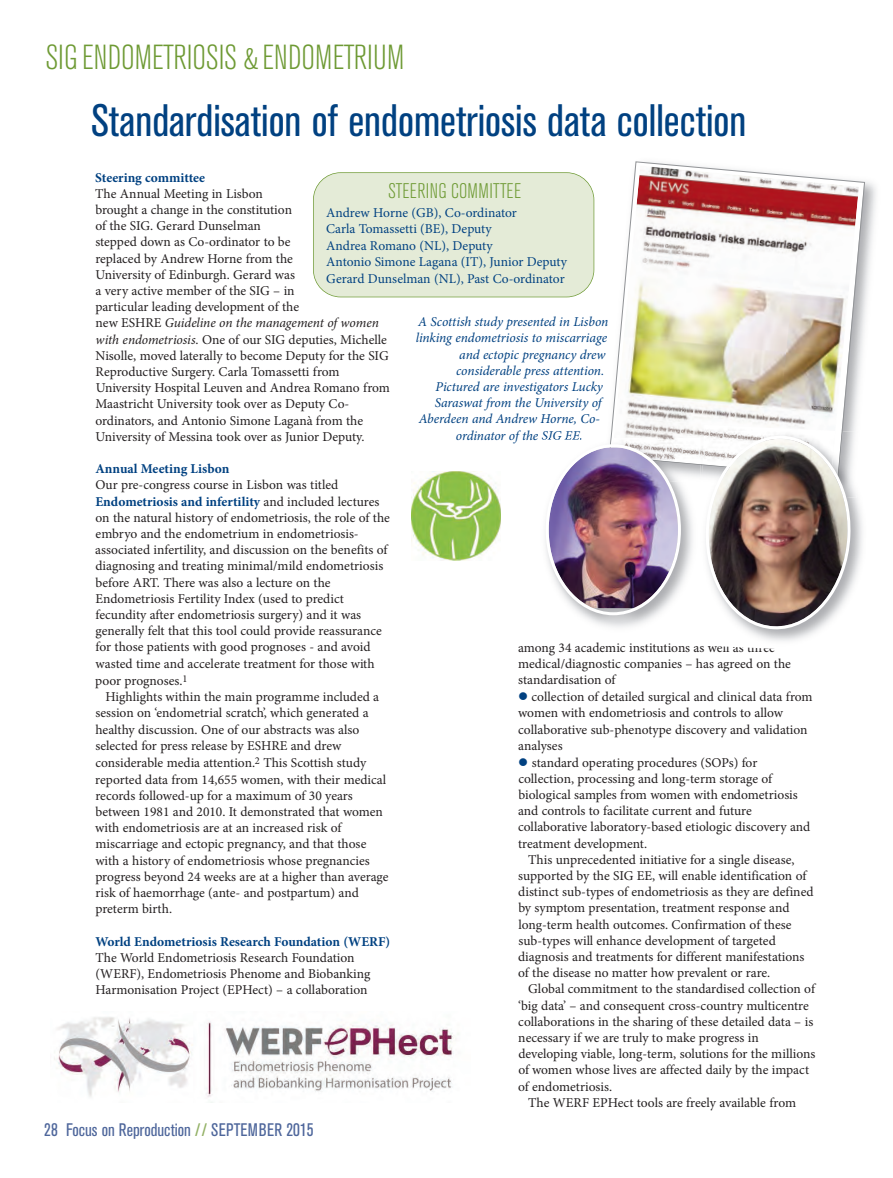
<style>
.page{position:relative;width:893px;height:1178px;background:#fff}
.page>*{position:absolute;margin:0;border:0;box-sizing:border-box;transform-origin:0 0}
.t1{font:condensed 45px "Akzidenz Grotesk BQ";color:#014181}
.t2{font:300 condensed 34.5px "Akzidenz Grotesk BQ";letter-spacing:-.005em;color:#6e9a34}
.t3{font:300 condensed 21px "Akzidenz Grotesk BQ";letter-spacing:.02em;color:#6e9a34}
.t4{font:condensed 18px "Akzidenz Grotesk BQ";color:#4e669b}
.t5{font:13.5px/16.2px "Minion Pro";color:#231f20}
.t6{font:italic 13.5px "Minion Pro";letter-spacing:-.01em;color:#014181}
.t7{font:13.5px/16.5px "Minion Pro";color:#014181}
.t8{font:700 13.5px "Minion Pro";color:#014181}
.s1{font-style:italic}
.s2{font-weight:700;color:#014181}
.s3{color:#93b166}
</style>
<div class="page">
<div style="left:314px;top:173px;width:279px;height:124px;background:#e4ebd7;border-radius:27px"></div>
<div style="left:313px;top:172px;width:281px;height:125px;border:2px solid #6e9a34;border-radius:28px"></div>
<img style="left:412px;top:472px;width:88px;height:88px">
<img style="left:54px;top:1017px;width:402px;height:86px">
<img style="left:609px;top:161px;width:256px;height:277px">
<img style="left:542px;top:438px;width:39px;height:2px">
<img style="left:605px;top:438px;width:89px;height:46px">
<img style="left:612px;top:438px;width:82px;height:26px">
<img style="left:546px;top:444px;width:135px;height:171px">
<img style="left:694px;top:432px;width:171px;height:209px">
<img style="left:701px;top:431px;width:161px;height:67px">
<img style="left:702px;top:425px;width:133px;height:51px">
<img style="left:694px;top:501px;width:7px;height:133px">
<svg style="left:703px;top:434px;width:150px;height:197px"></svg>
<h2 class="t2" style="left:45px;top:44px;width:360px">SIG ENDOMETRIOSIS &amp; ENDOMETRIUM</h2>
<h1 class="t1" style="left:91px;top:104px;width:657px">Standardisation of endometriosis data collection</h1>
<p class="t8" style="left:95px;top:172px;width:111px">Steering committee</p>
<p class="t5" style="left:95px;top:186px;width:296px">The Annual Meeting in Lisbon<br>brought a change in the constitution<br>of the SIG. Gerard Dunselman<br>stepped down as Co-ordinator to be<br>replaced by Andrew Horne from the<br>University of Edinburgh. Gerard was<br>a very active member of the SIG – in<br>particular leading development of the<br>new ESHRE <span class="s1">Guideline on the management of women with endometriosis</span>. One of our SIG deputies, Michelle Nisolle, moved laterally to become Deputy for the SIG Reproductive Surgery. Carla Tomassetti from University Hospital Leuven and Andrea Romano from Maastricht University took over as Deputy Co&shy;ordinators, and Antonio Simone Laganà from the University of Messina took over as Junior Deputy.</p>
<p class="t8" style="left:95px;top:463px;width:135px">Annual Meeting Lisbon</p>
<p class="t5" style="left:95px;top:478px;width:296px">Our pre-congress course in Lisbon was titled <span class="s2">Endometriosis and infertility</span> and included lectures on the natural history of endometriosis, the role of the embryo and the endometrium in endometriosis&shy;associated infertility, and discussion on the benefits of diagnosing and treating minimal/mild endometriosis before ART. There was also a lecture on the Endometriosis Fertility Index (used to predict fecundity after endometriosis surgery) and it was generally felt that this tool could provide reassurance for those patients with good prognoses - and avoid wasted time and accelerate treatment for those with</p>
<p class="t5" style="left:95px;top:674px;width:94px">poor prognoses.<sup>1</sup></p>
<p class="t5" style="left:105px;top:690px;width:275px">Highlights within the main programme included a</p>
<p class="t5" style="left:95px;top:706px;width:275px">session on ‘endometrial scratch’, which generated a</p>
<p class="t5" style="left:95px;top:722px;width:266px">healthy discussion. One of our abstracts was also</p>
<p class="t5" style="left:95px;top:738px;width:248px">selected for press release by ESHRE and drew</p>
<p class="t5" style="left:95px;top:756px;width:295px">considerable media attention.<sup>2</sup> This Scottish study reported data from 14,655 women, with their medical records followed-up for a maximum of 30 years between 1981 and 2010. It demonstrated that women with endometriosis are at an increased risk of miscarriage and ectopic pregnancy, and that those with a history of endometriosis whose pregnancies progress beyond 24 weeks are at a higher than average risk of haemorrhage (ante- and postpartum) and preterm birth.</p>
<p class="t8" style="left:96px;top:936px;width:296px">World Endometriosis Research Foundation (WERF)</p>
<p class="t5" style="left:96px;top:950px;width:276px">The World Endometriosis Research Foundation (WERF), Endometriosis Phenome and Biobanking<br>Harmonisation Project (EPHect) – a collaboration</p>
<h3 class="t3" style="left:388px;top:183px;width:134px">STEERING COMMITTEE</h3>
<p class="t7" style="left:326px;top:205px;width:242px">Andrew Horne (GB), Co-ordinator<br>Carla Tomassetti (BE), Deputy<br>Andrea Romano (NL), Deputy<br>Antonio Simone Lagana (IT), Junior Deputy Gerard Dunselman (NL), Past Co-ordinator</p>
<p class="t6" style="left:418px;top:316px;width:192px">A Scottish study presented in Lisbon</p>
<p class="t6" style="left:416px;top:333px;width:193px">linking endometriosis to miscarriage</p>
<p class="t6" style="left:459px;top:349px;width:148px">and ectopic pregnancy drew</p>
<p class="t6" style="left:456px;top:365px;width:149px">considerable press attention.</p>
<p class="t6" style="left:436px;top:381px;width:169px">Pictured are investigators Lucky</p>
<p class="t6" style="left:435px;top:397px;width:168px">Saraswat from the University of</p>
<p class="t6" style="left:419px;top:414px;width:183px">Aberdeen and Andrew Horne, Co-</p>
<p class="t6" style="left:456px;top:430px;width:129px">ordinator of the SIG EE.</p>
<p class="t5" style="left:518px;top:641px;width:274px">among 34 academic institutions as well as three medical/diagnostic companies – has agreed on the standardisation of</p>
<p class="t5" style="left:532px;top:690px;width:283px">collection of detailed surgical and clinical data from</p>
<p class="t5" style="left:518px;top:706px;width:267px">women with endometriosis and controls to allow</p>
<p class="t5" style="left:518px;top:722px;width:291px">collaborative sub-phenotype discovery and validation</p>
<p class="t5" style="left:518px;top:738px;width:46px">analyses</p>
<p class="t5" style="left:532px;top:755px;width:227px">standard operating procedures (SOPs) for</p>
<p class="t5" style="left:518px;top:771px;width:255px">collection, processing and long-term storage of</p>
<p class="t5" style="left:518px;top:787px;width:281px">biological samples from women with endometriosis</p>
<p class="t5" style="left:518px;top:804px;width:235px">and controls to facilitate current and future</p>
<p class="t5" style="left:518px;top:820px;width:294px">collaborative laboratory-based etiologic discovery and</p>
<p class="t5" style="left:518px;top:836px;width:130px">treatment development.</p>
<p class="t5" style="left:528px;top:852px;width:268px">This unprecedented initiative for a single disease,</p>
<p class="t5" style="left:518px;top:868px;width:290px">supported by the SIG EE, will enable identification of</p>
<p class="t5" style="left:518px;top:885px;width:297px">distinct sub-types of endometriosis as they are defined</p>
<p class="t5" style="left:518px;top:901px;width:273px">by symptom presentation, treatment response and</p>
<p class="t5" style="left:518px;top:917px;width:275px">long-term health outcomes. Confirmation of these</p>
<p class="t5" style="left:518px;top:933px;width:259px">sub-types will enhance development of targeted</p>
<p class="t5" style="left:518px;top:949px;width:288px">diagnosis and treatments for different manifestations</p>
<p class="t5" style="left:518px;top:966px;width:254px">of the disease no matter how prevalent or rare.</p>
<p class="t5" style="left:528px;top:982px;width:288px">Global commitment to the standardised collection of</p>
<p class="t5" style="left:518px;top:998px;width:292px">‘big data’ – and consequent cross-country multicentre</p>
<p class="t5" style="left:518px;top:1014px;width:296px">collaborations in the sharing of these detailed data – is</p>
<p class="t5" style="left:518px;top:1030px;width:242px">necessary if we are truly to make progress in</p>
<p class="t5" style="left:518px;top:1047px;width:299px">developing viable, long-term, solutions for the millions</p>
<p class="t5" style="left:518px;top:1063px;width:292px">of women whose lives are affected daily by the impact</p>
<p class="t5" style="left:518px;top:1079px;width:96px">of endometriosis.</p>
<p class="t5" style="left:528px;top:1095px;width:269px">The WERF EPHect tools are freely available from</p>
<h3 class="t4" style="left:44px;top:1123px;width:271px">28 Focus on Reproduction <span class="s3">//</span> SEPTEMBER 2015</h3>
</div>
